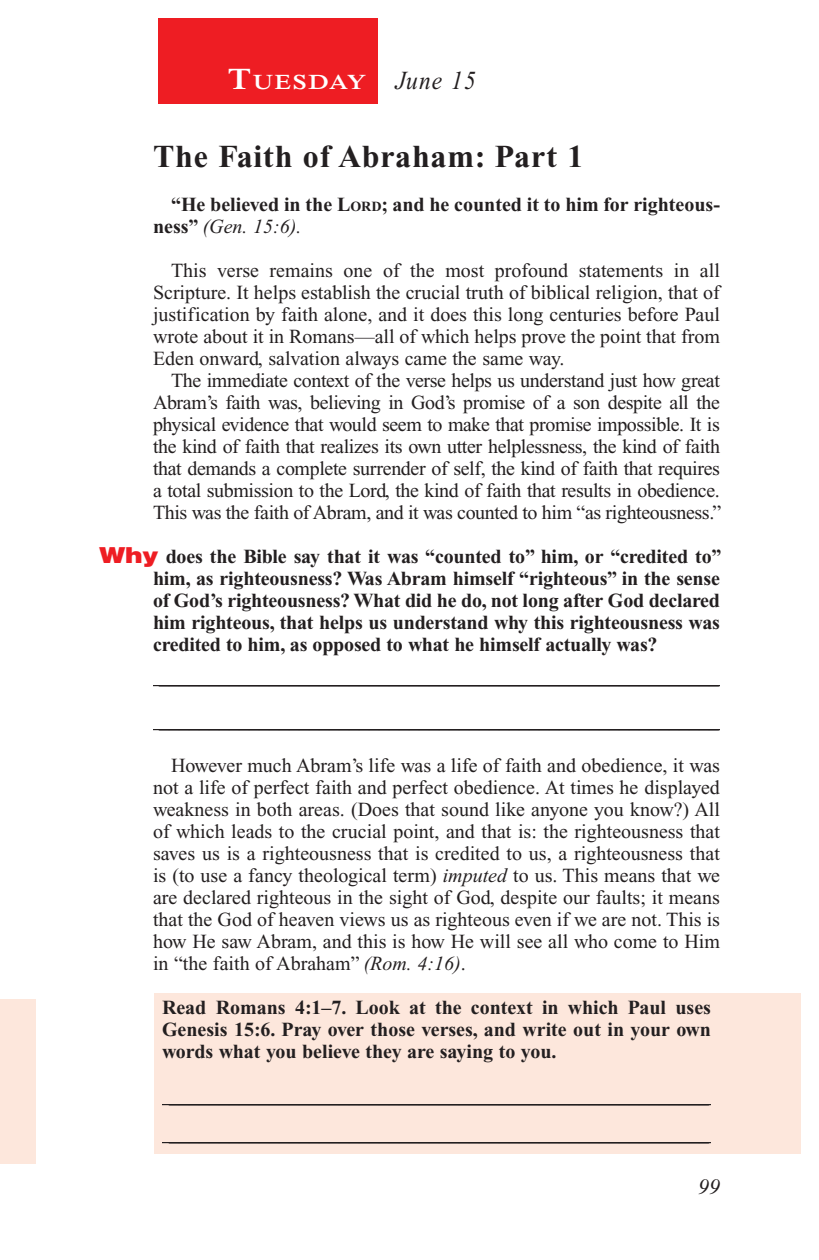
<style>
.page{position:relative;width:819px;height:1260px;background:#fff}
.page>*{position:absolute;margin:0;border:0;box-sizing:border-box;transform-origin:0 0}
.Head{font:700 32px "Times New Roman PS Std";letter-spacing:.025em;color:#231f20}
.Lesson_Dates{font:italic 26px "Times New Roman PS Std";letter-spacing:.05em;color:#231f20;scale:.9 1}
.t1{font:italic 22px "Times New Roman PS Std";color:#231f20}
.Daily_Header{font:600 21px "Times NRMT Std";letter-spacing:.07em;color:#fff;scale:1.1 1}
.Body{font:20px/22px "Times New Roman PS Std";color:#231f20}
.Body_SB{font:20px/22px "Times New Roman PS Std";color:#231f20}
.Question{font:700 20px/22px "Times New Roman PS Std";letter-spacing:-.01em;color:#231f20;text-align:justify}
.x-screened_box-text{font:700 20px/22px "Times New Roman PS Std";color:#231f20;text-align:justify}
.Blank_Lines{font:20px "Times New Roman PS Std";color:#231f20}
.Blank_Lines_In_Scree{font:20px "Times New Roman PS Std";color:#231f20}
.Body-2{font:700 20px/22px "Times New Roman PS Std";color:#231f20}
.s1{font-size:30px}
.s2{font-style:inherit}
.s3{font-size:14px}
.s4{font-weight:400;font-style:italic}
.s5{font-family:"Helvetica LT Std";font-weight:900;font-size:22px;color:#ee1d23}
.s6{font-style:italic}
</style>
<div class="page">
<div style="left:158px;top:18px;width:220px;height:86px;background:#ee1d23"></div>
<div style="left:155px;top:993px;width:646px;height:161px;background:#fde7dc"></div>
<div style="left:0;top:1000px;width:36px;height:164px;background:#fde7dc"></div>
<hr style="left:153px;top:685px;width:567px;height:1px;background:#231f20">
<hr style="left:153px;top:729px;width:567px;height:1px;background:#231f20">
<hr style="left:162px;top:1104px;width:549px;height:1px;background:#231f20">
<hr style="left:162px;top:1142px;width:549px;height:1px;background:#231f20">
<p class="Daily_Header" style="left:228px;top:70px;width:127px"><span class="s1">T</span>UESDAY</p>
<p class="Lesson_Dates" style="left:396px;top:66px;width:91px">June 15</p>
<p class="Head" style="left:153px;top:138px;width:432px">The Faith of Abraham: Part 1</p>
<p class="Body-2" style="left:153px;top:193px;width:568px;text-indent:18px">“He believed in the <span class="s2">L</span><span class="s3">ord</span>; and he counted it to him for righteous&shy;ness” <span class="s4">(Gen. 15:6).</span></p>
<p class="Body" style="left:153px;top:259px;width:569px;text-indent:18px">This verse remains one of the most profound statements in all Scripture. It helps establish the crucial truth of biblical religion, that of justification by faith alone, and it does this long centuries before Paul wrote about it in Romans—all of which helps prove the point that from Eden onward, salvation always came the same way.</p>
<p class="Body" style="left:153px;top:369px;width:570px;text-align:justify;text-indent:18px">The immediate context of the verse helps us understand just how great Abram’s faith was, believing in God’s promise of a son despite all the physical evidence that would seem to make that promise impossible. It is the kind of faith that realizes its own utter helplessness, the kind of faith that demands a complete surrender of self, the kind of faith that requires a total submission to the Lord, the kind of faith that results in obedience.<br>This was the faith of Abram, and it was counted to him “as righteousness.”</p>
<p class="Question" style="left:153px;top:545px;width:570px;text-indent:-54px"><span class="s5">Why</span> does the Bible say that it was “counted to” him, or “credited to” him, as righteousness? Was Abram himself “righteous” in the sense of God’s righteousness? What did he do, not long after God declared him righteous, that helps us understand why this righteousness was credited to him, as opposed to what he himself actually was?</p>
<p class="Blank_Lines" style="left:159px;top:666px;width:561px">________________________________________________________</p>
<p class="Blank_Lines" style="left:159px;top:710px;width:561px">________________________________________________________</p>
<p class="Body_SB" style="left:153px;top:754px;width:569px;text-indent:18px">However much Abram’s life was a life of faith and obedience, it was not a life of perfect faith and perfect obedience. At times he displayed weakness in both areas. (Does that sound like anyone you know?) All of which leads to the crucial point, and that is: the righteousness that saves us is a righteousness that is credited to us, a righteousness that is (to use a fancy theological term) <span class="s6">imputed</span> to us. This means that we are declared righteous in the sight of God, despite our faults; it means that the God of heaven views us as righteous even if we are not. This is how He saw Abram, and this is how He will see all who come to Him in “the faith of Abraham” <span class="s6">(Rom. 4:16)</span>.</p>
<p class="x-screened_box-text" style="left:162px;top:996px;width:551px">Read Romans 4:1–7. Look at the context in which Paul uses Genesis 15:6. Pray over those verses, and write out in your own words what you believe they are saying to you.</p>
<p class="Blank_Lines_In_Scree" style="left:169px;top:1085px;width:541px">______________________________________________________</p>
<p class="Blank_Lines_In_Scree" style="left:169px;top:1123px;width:541px">______________________________________________________</p>
<p class="t1" style="left:698px;top:1175px;width:23px">99</p>
</div>
